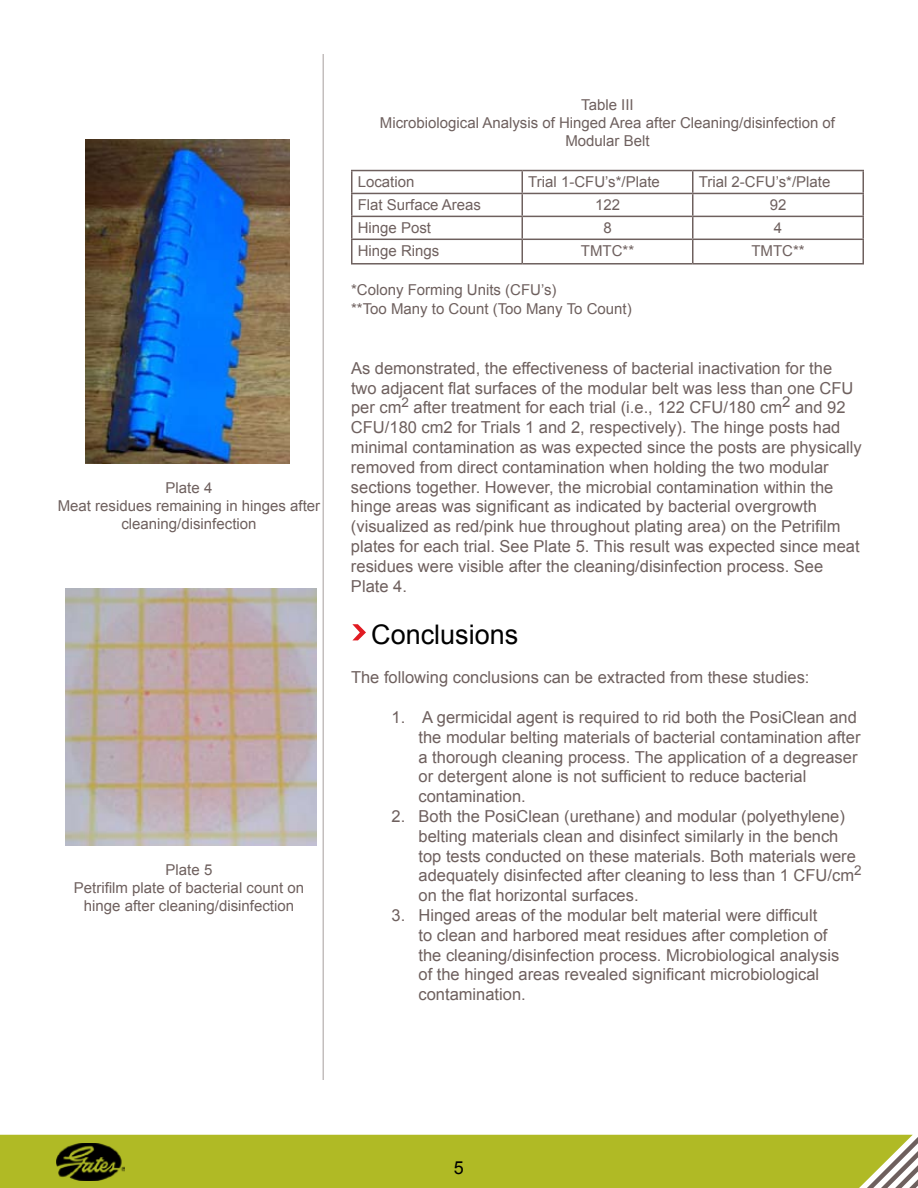
<style>
.page{position:relative;width:918px;height:1188px;background:#fff}
.page>*{position:absolute;margin:0;border:0;box-sizing:border-box;transform-origin:0 0}
.t1{font:27px "Arial";color:#000}
.t2{font:18px "Arial";color:#000}
.t3{font:16.5px/19.8px "Arial";color:#6e605e}
.t4{font:15px/18px "Arial";color:#6e605e;text-align:center}
</style>
<div class="page">
<div style="left:0;top:1135px;width:861px;height:53px;background:#b0ba25"></div>
<svg style="left:861px;top:1134px;width:57px;height:54px"></svg>
<img style="left:56px;top:1143px;width:68px;height:38px">
<hr style="left:351px;top:170px;width:171px;height:1px;background:#6e605e">
<hr style="left:522px;top:170px;width:171px;height:1px;background:#6e605e">
<hr style="left:693px;top:170px;width:171px;height:1px;background:#6e605e">
<hr style="left:862px;top:171px;width:2px;height:22px;background:#6e605e">
<hr style="left:351px;top:193px;width:171px;height:1px;background:#6e605e">
<hr style="left:522px;top:193px;width:171px;height:1px;background:#6e605e">
<hr style="left:693px;top:193px;width:171px;height:1px;background:#6e605e">
<hr style="left:862px;top:194px;width:2px;height:22px;background:#6e605e">
<hr style="left:351px;top:216px;width:171px;height:1px;background:#6e605e">
<hr style="left:522px;top:216px;width:171px;height:1px;background:#6e605e">
<hr style="left:693px;top:216px;width:171px;height:1px;background:#6e605e">
<hr style="left:862px;top:217px;width:2px;height:22px;background:#6e605e">
<hr style="left:351px;top:239px;width:171px;height:1px;background:#6e605e">
<svg style="left:351px;top:171px;width:1px;height:92px"></svg>
<hr style="left:522px;top:239px;width:171px;height:1px;background:#6e605e">
<svg style="left:522px;top:171px;width:1px;height:92px"></svg>
<hr style="left:693px;top:239px;width:171px;height:1px;background:#6e605e">
<svg style="left:692px;top:171px;width:1px;height:92px"></svg>
<hr style="left:862px;top:240px;width:2px;height:23px;background:#6e605e">
<hr style="left:351px;top:263px;width:171px;height:2px;background:#6e605e">
<hr style="left:522px;top:263px;width:171px;height:2px;background:#6e605e">
<hr style="left:693px;top:263px;width:171px;height:2px;background:#6e605e">
<svg style="left:352px;top:624px;width:14px;height:16px"></svg>
<hr style="left:322px;top:54px;width:2px;height:1026px;background:#6e605e">
<img style="left:86px;top:140px;width:204px;height:324px">
<img style="left:65px;top:588px;width:251px;height:257px">
<p class="t4" style="left:58px;top:479px;width:264px">Plate 4<br>Meat residues remaining in hinges after cleaning/disinfection</p>
<p class="t4" style="left:74px;top:861px;width:232px">Plate 5<br>Petrifilm plate of bacterial count on hinge after cleaning/disinfection</p>
<p class="t4" style="left:380px;top:96px;width:457px">Table III<br>Microbiological Analysis of Hinged Area after Cleaning/disinfection of<br>Modular Belt</p>
<p class="t4" style="left:358px;top:173px;width:58px">Location</p>
<p class="t4" style="left:528px;top:173px;width:133px">Trial 1-CFU’s*/Plate</p>
<p class="t4" style="left:699px;top:173px;width:133px">Trial 2-CFU’s*/Plate</p>
<p class="t4" style="left:358px;top:196px;width:125px">Flat Surface Areas</p>
<p class="t4" style="left:595px;top:196px;width:27px">122</p>
<p class="t4" style="left:770px;top:196px;width:18px">92</p>
<p class="t4" style="left:358px;top:219px;width:75px">Hinge Post</p>
<p class="t4" style="left:603px;top:219px;width:10px">8</p>
<p class="t4" style="left:774px;top:219px;width:10px">4</p>
<p class="t4" style="left:358px;top:242px;width:83px">Hinge Rings</p>
<p class="t4" style="left:581px;top:242px;width:55px">TMTC**</p>
<p class="t4" style="left:751px;top:242px;width:55px">TMTC**</p>
<p class="t4" style="left:351px;top:280px;width:282px;line-height:19.8px;text-align:left">*Colony Forming Units (CFU’s)<br>**Too Many to Count (Too Many To Count)</p>
<p class="t3" style="left:351px;top:358px;width:512px">As demonstrated, the effectiveness of bacterial inactivation for the two adjacent flat surfaces of the modular belt was less than one CFU per cm<sup>2</sup> after treatment for each trial (i.e., 122 CFU/180 cm<sup>2</sup> and 92<br>CFU/180 cm2 for Trials 1 and 2, respectively). The hinge posts had minimal contamination as was expected since the posts are physically removed from direct contamination when holding the two modular sections together. However, the microbial contamination within the hinge areas was significant as indicated by bacterial overgrowth (visualized as red/pink hue throughout plating area) on the Petrifilm plates for each trial. See Plate 5. This result was expected since meat residues were visible after the cleaning/disinfection process. See Plate 4.</p>
<h1 class="t1" style="left:371px;top:617px;width:149px">Conclusions</h1>
<p class="t3" style="left:351px;top:668px;width:460px">The following conclusions can be extracted from these studies:</p>
<p class="t3" style="left:419px;top:707px;width:444px;text-indent:-27px">1. A germicidal agent is required to rid both the PosiClean and the modular belting materials of bacterial contamination after a thorough cleaning process. The application of a degreaser or detergent alone is not sufficient to reduce bacterial contamination.</p>
<p class="t3" style="left:419px;top:806px;width:445px;text-indent:-27px">2. Both the PosiClean (urethane) and modular (polyethylene) belting materials clean and disinfect similarly in the bench top tests conducted on these materials. Both materials were adequately disinfected after cleaning to less than 1 CFU/cm<sup>2 </sup>on the flat horizontal surfaces.</p>
<p class="t3" style="left:419px;top:905px;width:422px;text-indent:-27px">3. Hinged areas of the modular belt material were difficult<br>to clean and harbored meat residues after completion of the cleaning/disinfection process. Microbiological analysis of the hinged areas revealed significant microbiological contamination.</p>
<p class="t2" style="left:454px;top:1156px;width:12px">5</p>
</div>
